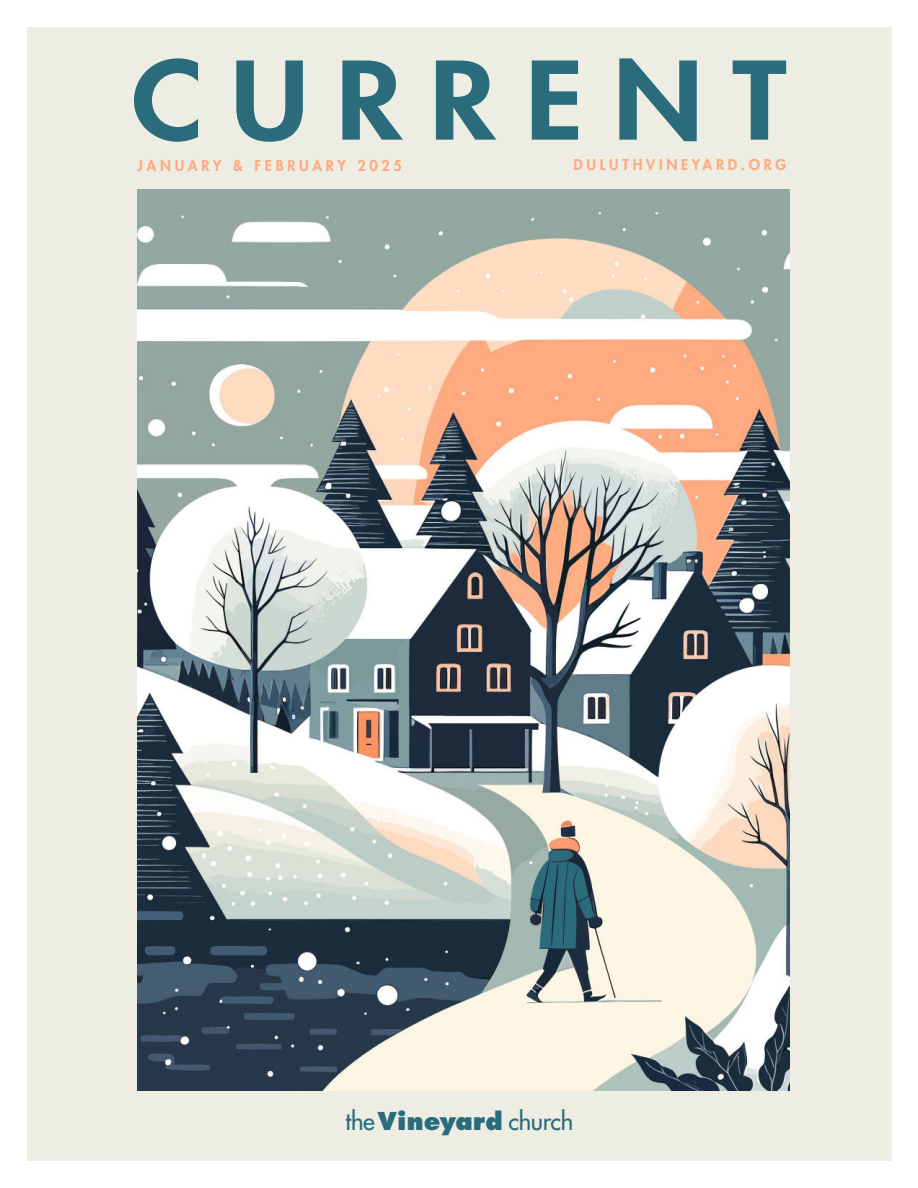
<style>
.page{position:relative;width:918px;height:1188px;background:#fff}
.page>*{position:absolute;margin:0;border:0;box-sizing:border-box;transform-origin:0 0}
.t1{font:800 105px "Futura Std";letter-spacing:.24em;color:#2a6c7c;scale:1.13 1}
.t2{font:500 24px "Futura Std";letter-spacing:-.01em;color:#2a6c7c}
.t3{font:800 14.55px "Futura Std";letter-spacing:.25em;color:#ffaa81}
.s1{font-weight:800}
</style>
<div class="page">
<div style="left:27px;top:27px;width:864px;height:1134px;background:#edede3"></div>
<img style="left:137px;top:190px;width:652px;height:901px">
<h1 class="t1" style="left:132px;top:49px;width:581px">CURRENT</h1>
<p class="t3" style="left:137px;top:158px;width:266px">JANUARY &amp; FEBRUARY 2025</p>
<p class="t3" style="left:574px;top:158px;width:214px">DULUTHVINEYARD.ORG</p>
<h2 class="t2" style="left:345px;top:1107px;width:230px">the <span class="s1">Vineyard</span> church</h2>
</div>
